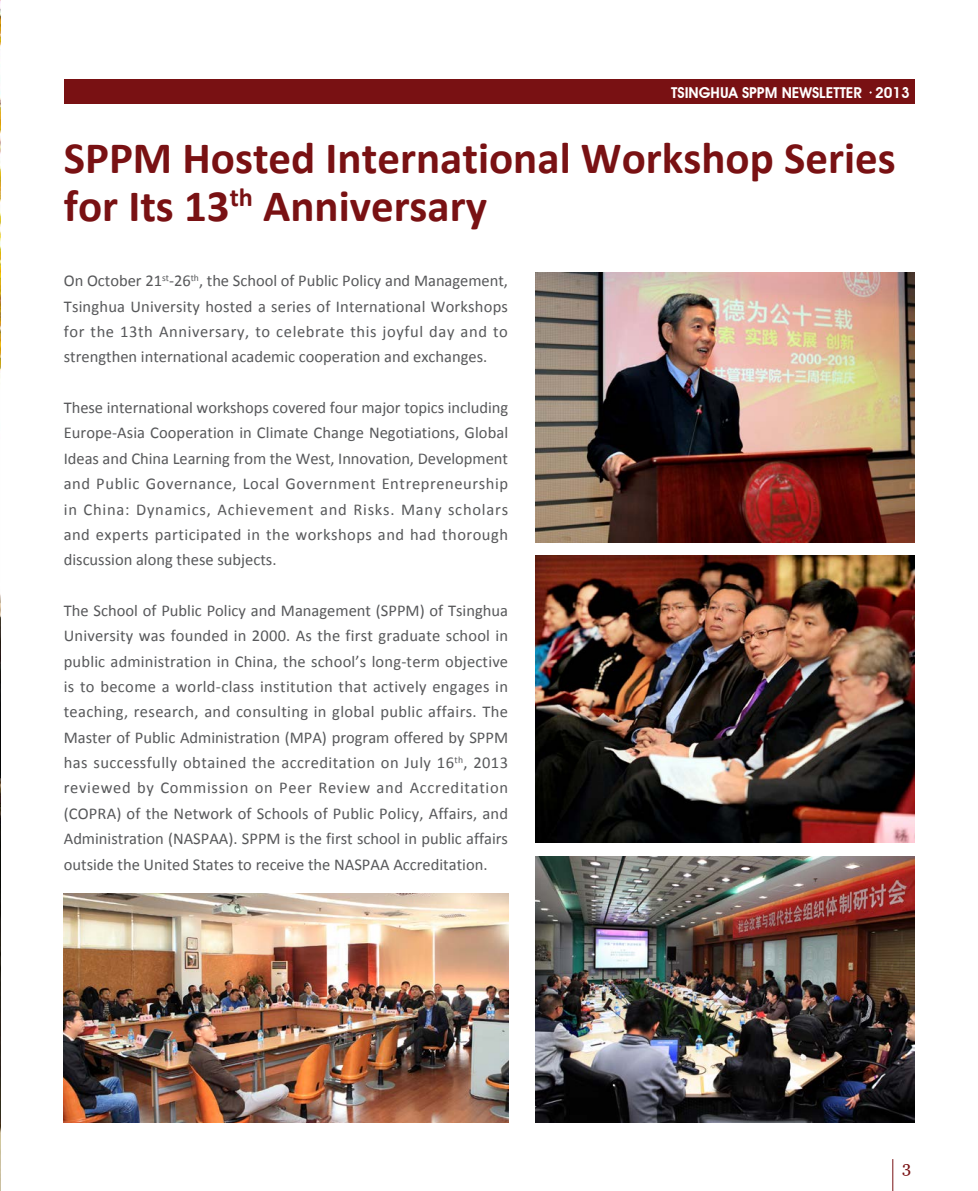
<style>
.page{position:relative;width:978px;height:1191px;background:#fff}
.page>*{position:absolute;margin:0;border:0;box-sizing:border-box;transform-origin:0 0}
.大标题{font:700 45px/48px "Calibri";color:#791113}
.正文{font:16.5px/25.3px "Calibri";color:#57585a;text-align:justify}
.正文-2{font:16.5px "Georgia";color:#791113}
.t1{font:600 15px "Avant Garde IT Cby BT";color:#fff}
</style>
<div class="page">
<div style="left:64px;top:80px;width:850px;height:24px;background:#791113"></div>
<hr style="left:893px;top:1159px;width:1px;height:32px;background:#791113">
<img style="left:0;top:0;width:1px;height:1191px">
<img style="left:536px;top:273px;width:378px;height:269px">
<img style="left:536px;top:555px;width:378px;height:287px">
<img style="left:536px;top:857px;width:378px;height:266px">
<img style="left:64px;top:893px;width:444px;height:230px">
<p class="t1" style="left:671px;top:83px;width:240px">TSINGHUA SPPM NEWSLETTER 2013</p>
<p class="大标题" style="left:64px;top:134px;width:833px">SPPM Hosted International Workshop Series for Its 13<sup>th</sup> Anniversary</p>
<p class="正文" style="left:64px;top:268px;width:446px">On October 21<sup>st</sup>-26<sup>th</sup>, the School of Public Policy and Management, Tsinghua University hosted a series of International Workshops for the 13th Anniversary, to celebrate this joyful day and to strengthen international academic cooperation and exchanges.</p>
<p class="正文" style="left:64px;top:395px;width:446px">These international workshops covered four major topics including Europe-Asia Cooperation in Climate Change Negotiations, Global Ideas and China Learning from the West, Innovation, Development and Public Governance, Local Government Entrepreneurship in China: Dynamics, Achievement and Risks. Many scholars and experts participated in the workshops and had thorough discussion along these subjects.</p>
<p class="正文" style="left:64px;top:598px;width:446px">The School of Public Policy and Management (SPPM) of Tsinghua University was founded in 2000. As the first graduate school in public administration in China, the school’s long-term objective is to become a world-class institution that actively engages in teaching, research, and consulting in global public affairs. The Master of Public Administration (MPA) program offered by SPPM has successfully obtained the accreditation on July 16<sup>th</sup>, 2013 reviewed by Commission on Peer Review and Accreditation (COPRA) of the Network of Schools of Public Policy, Affairs, and Administration (NASPAA). SPPM is the first school in public affairs outside the United States to receive the NASPAA Accreditation.</p>
<p class="正文-2" style="left:902px;top:1157px;width:11px">3</p>
</div>
